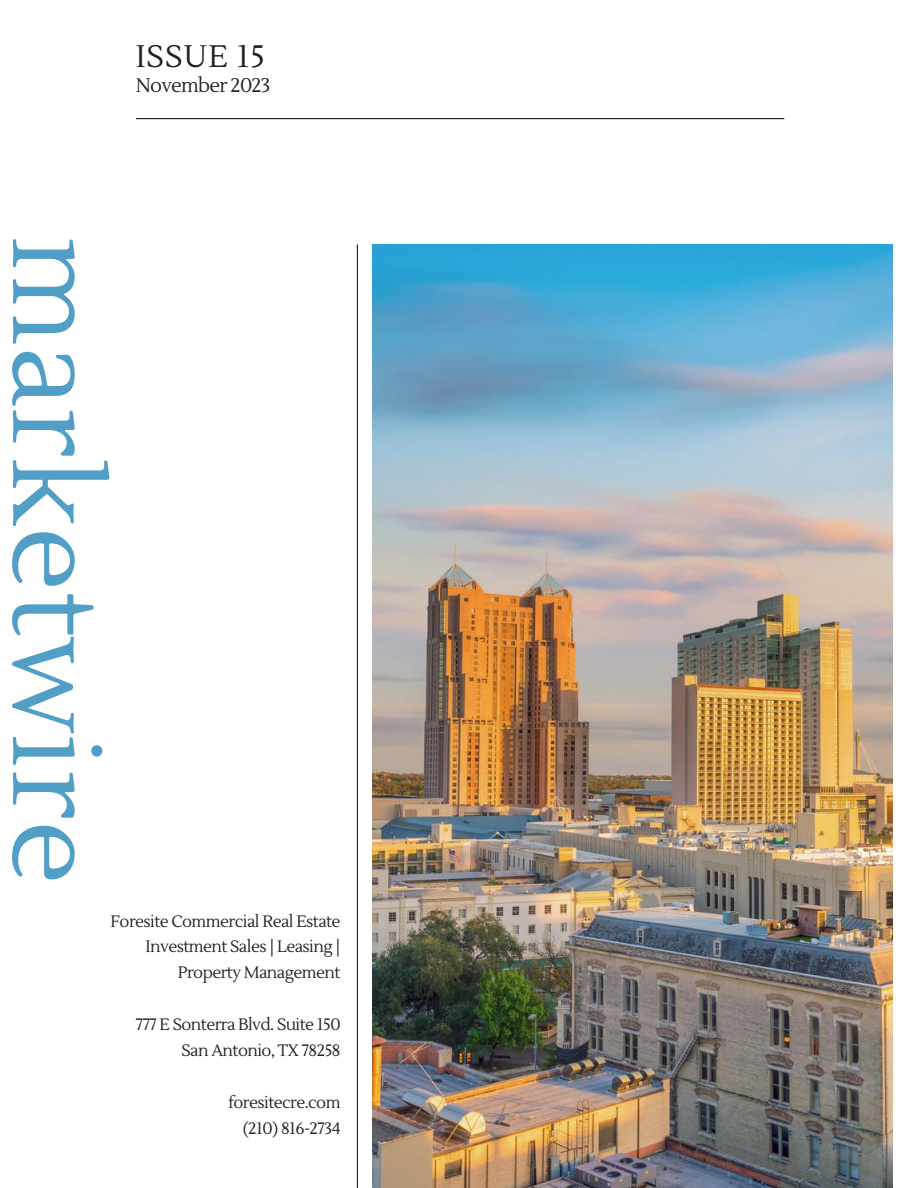
<style>
.page{position:relative;width:918px;height:1188px;background:#fff}
.page>*{position:absolute;margin:0;border:0;box-sizing:border-box;transform-origin:0 0}
.t1{font:120px "Lustria";letter-spacing:.005em;color:#519fc6}
.t2{font:31.05px "Lustria";letter-spacing:.025em;color:#231f20}
.t3{font:19.8px "Lustria";letter-spacing:-.04em;color:#231f20}
.t4{font:16.5px/25.8px "Lustria";letter-spacing:-.035em;color:#231f20;text-align:right}
</style>
<div class="page">
<img style="left:373px;top:244px;width:519px;height:944px">
<hr style="left:136px;top:118px;width:648px;height:1px;background:#231f20">
<hr style="left:357px;top:244px;width:1px;height:944px;background:#231f20">
<h2 class="t2" style="left:136px;top:37px;width:131px">ISSUE 15</h2>
<p class="t3" style="left:136px;top:73px;width:136px">November 2023</p>
<h1 class="t1" style="left:128px;top:237px;width:649px;rotate:90deg">marketwire</h1>
<p class="t4" style="left:111px;top:909px;width:231px">Foresite Commercial Real Estate<br>Investment Sales | Leasing |<br>Property Management</p>
<p class="t4" style="left:136px;top:1012px;width:206px">777 E Sonterra Blvd. Suite 150<br>San Antonio, TX 78258</p>
<p class="t4" style="left:228px;top:1090px;width:114px">foresitecre.com (210) 816-2734</p>
</div>
